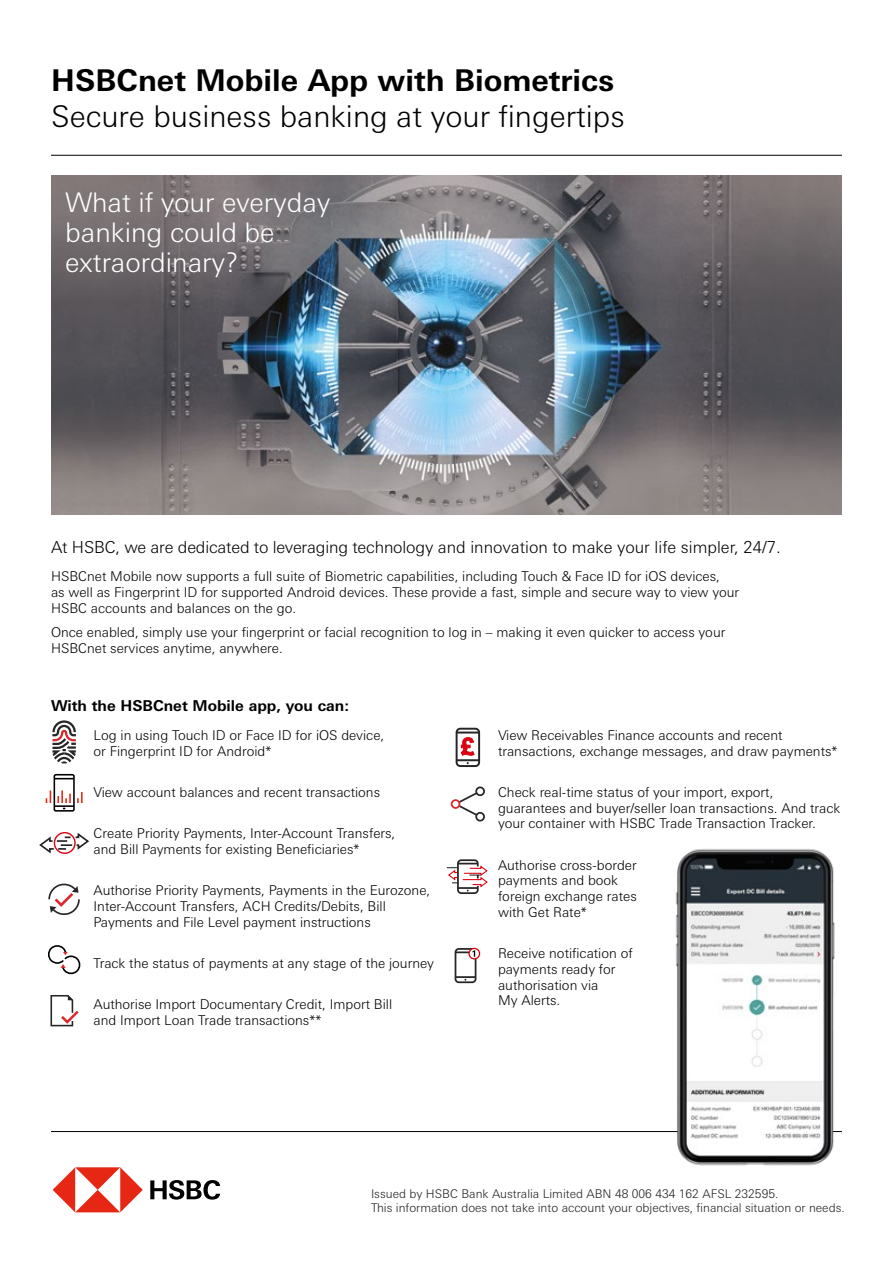
<style>
.page{position:relative;width:893px;height:1263px;background:#fff}
.page>*{position:absolute;margin:0;border:0;box-sizing:border-box;transform-origin:0 0}
.t1{font:300 30px/36px "Univers Nextfor HSBC";color:#000}
.t2{font:300 27px/30px "Univers Nextfor HSBC";color:#fff}
.t3{font:300 16.5px "Univers Nextfor HSBC";letter-spacing:-.01em;color:#000}
.t4{font:700 15px "Univers Nextfor HSBC";color:#000}
.t5{font:300 13.5px/15.8px "Univers Nextfor HSBC";color:#000}
.t6{font:300 12px/14.4px "Univers Nextfor HSBC";color:#231f20}
.s1{font-weight:700}
</style>
<div class="page">
<img style="left:51px;top:176px;width:791px;height:338px">
<svg style="left:53px;top:1167px;width:90px;height:45px"></svg>
<svg style="left:150px;top:1180px;width:70px;height:19px"></svg>
<hr style="left:51px;top:155px;width:791px;height:1px;background:#000">
<hr style="left:51px;top:1131px;width:791px;height:1px;background:#000">
<hr style="left:457px;top:731px;width:22px;height:2px;background:#272525">
<hr style="left:457px;top:759px;width:22px;height:2px;background:#272525">
<div style="left:456px;top:728px;width:24px;height:39px;border:2px solid #272525;border-radius:4px"></div>
<svg style="left:461px;top:737px;width:13px;height:18px"></svg>
<svg style="left:48px;top:883px;width:32px;height:32px"></svg>
<svg style="left:50px;top:995px;width:29px;height:31px"></svg>
<hr style="left:455px;top:951px;width:21px;height:2px;background:#272525">
<hr style="left:455px;top:976px;width:21px;height:2px;background:#272525">
<div style="left:455px;top:948px;width:21px;height:35px;border:2px solid #272525;border-radius:3px"></div>
<svg style="left:469px;top:948px;width:11px;height:11px"></svg>
<div style="left:468px;top:948px;width:12px;height:11px;border:1px solid #db0011;border-radius:50%"></div>
<svg style="left:472px;top:950px;width:3px;height:7px"></svg>
<div style="left:457px;top:859px;width:22px;height:35px;border:2px solid #272525;border-radius:3px"></div>
<svg style="left:447px;top:863px;width:41px;height:28px"></svg>
<svg style="left:39px;top:832px;width:50px;height:22px"></svg>
<div style="left:54px;top:832px;width:22px;height:22px;border:1px solid #db0011;border-radius:50%"></div>
<img style="left:666px;top:849px;width:176px;height:317px">
<svg style="left:48px;top:945px;width:33px;height:30px"></svg>
<svg style="left:457px;top:793px;width:21px;height:22px"></svg>
<div style="left:475px;top:812px;width:10px;height:9px;border:2px solid #272525;border-radius:50%"></div>
<div style="left:475px;top:786px;width:10px;height:10px;border:2px solid #272525;border-radius:50%"></div>
<div style="left:451px;top:799px;width:9px;height:10px;border:2px solid #dc272d;border-radius:50%"></div>
<div style="left:54px;top:774px;width:21px;height:38px;border:2px solid #000;border-radius:2px"></div>
<hr style="left:54px;top:805px;width:20px;height:2px;background:#000">
<svg style="left:54px;top:778px;width:20px;height:1px"></svg>
<svg style="left:57px;top:790px;width:14px;height:19px"></svg>
<svg style="left:77px;top:792px;width:6px;height:11px"></svg>
<svg style="left:46px;top:790px;width:5px;height:13px"></svg>
<svg style="left:52px;top:720px;width:24px;height:43px"></svg>
<p class="t1" style="left:51px;top:60px;width:575px"><span class="s1">HSBCnet Mobile App with Biometrics<br></span>Secure business banking at your fingertips</p>
<p class="t2" style="left:65px;top:186px;width:267px">What if your everyday banking could be extraordinary?</p>
<p class="t3" style="left:51px;top:535px;width:731px">At HSBC, we are dedicated to leveraging technology and innovation to make your life simpler, 24/7.</p>
<p class="t5" style="left:51px;top:568px;width:690px">HSBCnet Mobile now supports a full suite of Biometric capabilities, including Touch &amp; Face ID for iOS devices,<br>as well as Fingerprint ID for supported Android devices. These provide a fast, simple and secure way to view your<br>HSBC accounts and balances on the go.</p>
<p class="t5" style="left:51px;top:623px;width:676px">Once enabled, simply use your fingerprint or facial recognition to log in – making it even quicker to access your<br>HSBCnet services anytime, anywhere.</p>
<p class="t4" style="left:51px;top:695px;width:300px">With the HSBCnet Mobile app, you can:</p>
<p class="t5" style="left:94px;top:726px;width:292px">Log in using Touch ID or Face ID for iOS device, or Fingerprint ID for Android*</p>
<p class="t5" style="left:94px;top:783px;width:288px">View account balances and recent transactions</p>
<p class="t5" style="left:94px;top:824px;width:303px">Create Priority Payments, Inter-Account Transfers, and Bill Payments for existing Beneficiaries*</p>
<p class="t5" style="left:94px;top:881px;width:338px">Authorise Priority Payments, Payments in the Eurozone,<br>Inter-Account Transfers, ACH Credits/Debits, Bill<br>Payments and File Level payment instructions</p>
<p class="t5" style="left:94px;top:954px;width:342px">Track the status of payments at any stage of the journey</p>
<p class="t5" style="left:94px;top:995px;width:300px">Authorise Import Documentary Credit, Import Bill and Import Loan Trade transactions**</p>
<p class="t5" style="left:498px;top:726px;width:341px">View Receivables Finance accounts and recent transactions, exchange messages, and draw payments*</p>
<p class="t5" style="left:498px;top:783px;width:344px">Check real-time status of your import, export, guarantees and buyer/seller loan transactions. And track your container with HSBC Trade Transaction Tracker.</p>
<p class="t5" style="left:498px;top:856px;width:140px">Authorise cross-border payments and book foreign exchange rates with Get Rate*</p>
<p class="t5" style="left:498px;top:944px;width:136px">Receive notification of payments ready for authorisation via<br>My Alerts.</p>
<p class="t6" style="left:371px;top:1185px;width:475px">Issued by HSBC Bank Australia Limited ABN 48 006 434 162 AFSL 232595.<br>This information does not take into account your objectives, financial situation or needs.</p>
</div>
